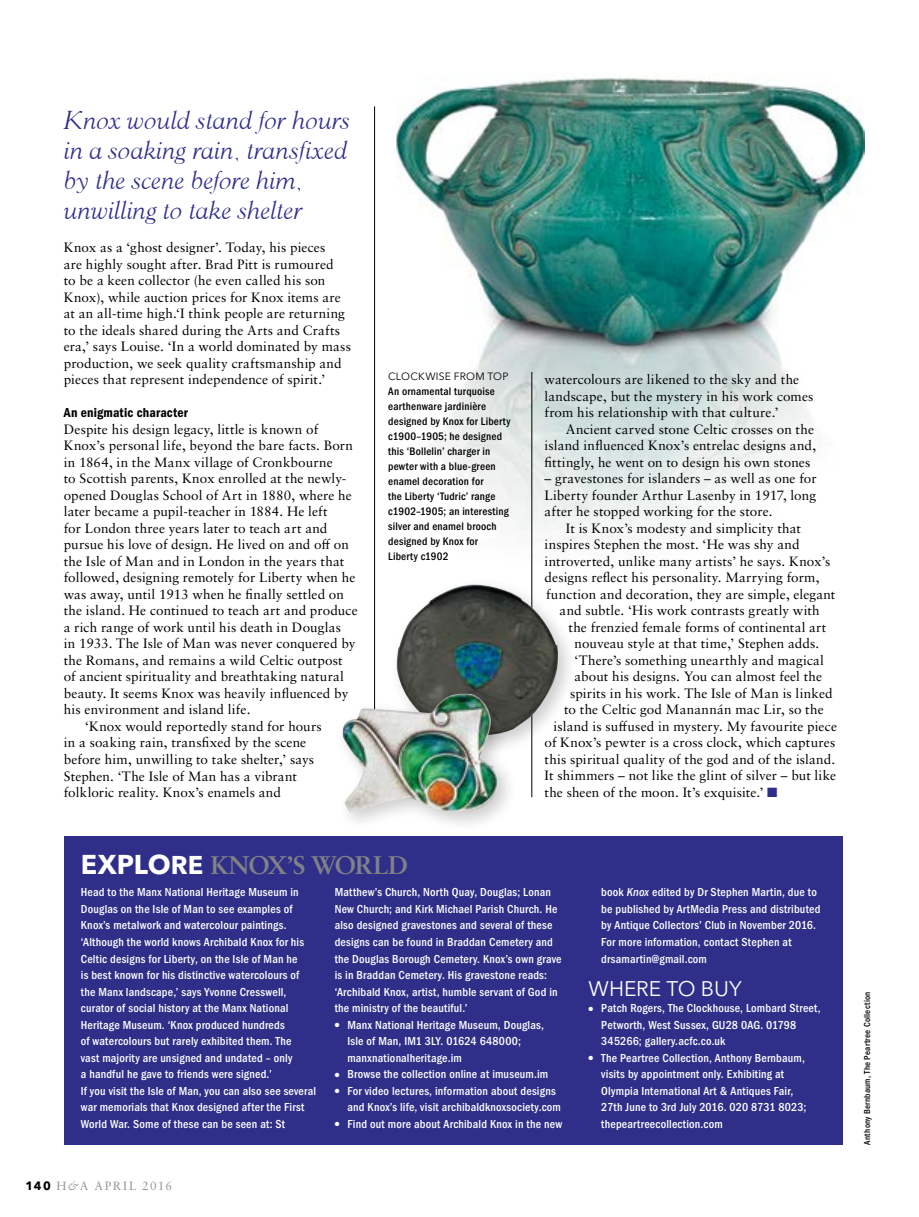
<style>
.page{position:relative;width:919px;height:1217px;background:#fff}
.page>*{position:absolute;margin:0;border:0;box-sizing:border-box;transform-origin:0 0}
.t1{font:italic 300 27px/30px "Goudy Thiry Eight RR";letter-spacing:.005em;color:#2f2f8a}
.t2{font:700 25.5px "Sabon LT Pro";letter-spacing:-.045em;color:#808285}
.t3{font:21px "Avenir Next LT Pro";color:#fff}
.t4{font:13.5px/16.5px "Sabon LT Pro";letter-spacing:.01em;color:#000}
.t5{font:13.5px "ITC Franklin Gothic Std Dm Cd";letter-spacing:.01em;color:#000}
.t6{font:500 condensed 12px/16.5px "ITC Franklin Gothic Std";letter-spacing:.015em;color:#fff}
.t7{font:12px "Sabon LT Pro";letter-spacing:.115em;color:#939598}
.t8{font:500 condensed 11.25px/15px "ITC Franklin Gothic Std";letter-spacing:.015em;color:#000}
.t9{font:10.5px "Avenir Next LT Pro";letter-spacing:.02em;color:#000}
.t10{font:500 condensed 9px "ITC Franklin Gothic Std";letter-spacing:.02em;color:#000}
.s1{color:#2f2f8a}
.s2{font-family:"Avenir Next LT Pro";font-size:27px;color:#fff}
.s3{font-family:"Avenir Next LT Pro";color:#fff}
.s4{font-family:"Avenir Next LT Pro";font-weight:700;color:#000}
.s5{font-style:italic}
</style>
<div class="page">
<img style="left:396px;top:77px;width:467px;height:500px">
<div style="left:64px;top:836px;width:778px;height:308px;background:#2f2f8a"></div>
<hr style="left:374px;top:106px;width:1px;height:691px;background:#000">
<hr style="left:531px;top:372px;width:1px;height:425px;background:#000">
<div style="left:389px;top:577px;width:188px;height:177px;background:#000;opacity:.2"></div>
<img style="left:396px;top:584px;width:163px;height:152px">
<div style="left:335px;top:686px;width:182px;height:146px;background:#000;opacity:.2"></div>
<img style="left:341px;top:693px;width:157px;height:119px">
<h1 class="t1" style="left:64px;top:105px;width:288px">Knox would stand for hours in a soaking rain, transfixed by the scene before him, unwilling to take shelter</h1>
<p class="t4" style="left:64px;top:239px;width:288px">Knox as a ‘ghost designer’. Today, his pieces<br>are highly sought after. Brad Pitt is rumoured<br>to be a keen collector (he even called his son Knox), while auction prices for Knox items are at an all-time high.‘I think people are returning to the ideals shared during the Arts and Crafts era,’ says Louise. ‘In a world dominated by mass production, we seek quality craftsmanship and pieces that represent independence of spirit.’</p>
<p class="t5" style="left:64px;top:405px;width:126px">An enigmatic character</p>
<p class="t4" style="left:64px;top:420px;width:256px">Despite his design legacy, little is known of</p>
<p class="t4" style="left:64px;top:437px;width:290px">Knox’s personal life, beyond the bare facts. Born</p>
<p class="t4" style="left:64px;top:453px;width:270px">in 1864, in the Manx village of Cronkbourne</p>
<p class="t4" style="left:64px;top:470px;width:284px">to Scottish parents, Knox enrolled at the newly-</p>
<p class="t4" style="left:64px;top:486px;width:289px">opened Douglas School of Art in 1880, where he</p>
<p class="t4" style="left:64px;top:503px;width:265px">later became a pupil-teacher in 1884. He left</p>
<p class="t4" style="left:64px;top:519px;width:265px">for London three years later to teach art and</p>
<p class="t4" style="left:64px;top:536px;width:286px">pursue his love of design. He lived on and off on</p>
<p class="t4" style="left:64px;top:552px;width:282px">the Isle of Man and in London in the years that</p>
<p class="t4" style="left:64px;top:569px;width:293px">followed, designing remotely for Liberty when he</p>
<p class="t4" style="left:64px;top:585px;width:282px">was away, until 1913 when he finally settled on</p>
<p class="t4" style="left:64px;top:602px;width:295px">the island. He continued to teach art and produce</p>
<p class="t4" style="left:64px;top:618px;width:278px">a rich range of work until his death in Douglas</p>
<p class="t4" style="left:64px;top:635px;width:293px">in 1933. The Isle of Man was never conquered by</p>
<p class="t4" style="left:64px;top:651px;width:280px">the Romans, and remains a wild Celtic outpost</p>
<p class="t4" style="left:64px;top:668px;width:281px">of ancient spirituality and breathtaking natural</p>
<p class="t4" style="left:64px;top:684px;width:286px">beauty. It seems Knox was heavily influenced by</p>
<p class="t4" style="left:64px;top:701px;width:188px">his environment and island life.</p>
<p class="t4" style="left:85px;top:717px;width:238px">‘Knox would reportedly stand for hours</p>
<p class="t4" style="left:64px;top:734px;width:244px">in a soaking rain, transfixed by the scene</p>
<p class="t4" style="left:64px;top:750px;width:252px">before him, unwilling to take shelter,’ says</p>
<p class="t4" style="left:64px;top:767px;width:235px">Stephen. ‘The Isle of Man has a vibrant</p>
<p class="t4" style="left:64px;top:783px;width:219px">folkloric reality. Knox’s enamels and</p>
<p class="t9" style="left:388px;top:370px;width:122px">CLOCKWISE FROM TOP</p>
<p class="t8" style="left:388px;top:383px;width:124px">An ornamental turquoise earthenware jardinière designed by Knox for Liberty c1900–1905; he designed this ‘Bollelin’ charger in pewter with a blue-green enamel decoration for<br>the Liberty ‘Tudric’ range c1902–1905; an interesting silver and enamel brooch designed by Knox for<br>Liberty c1902</p>
<p class="t4" style="left:544px;top:371px;width:270px">watercolours are likened to the sky and the landscape, but the mystery in his work comes from his relationship with that culture.’</p>
<p class="t4" style="left:544px;top:420px;width:273px;text-indent:21px">Ancient carved stone Celtic crosses on the island influenced Knox’s entrelac designs and, fittingly, he went on to design his own stones</p>
<p class="t4" style="left:544px;top:470px;width:273px;text-align:justify">– gravestones for islanders – as well as one for Liberty founder Arthur Lasenby in 1917, long after he stopped working for the store.</p>
<p class="t4" style="left:566px;top:519px;width:237px">It is Knox’s modesty and simplicity that</p>
<p class="t4" style="left:544px;top:536px;width:256px">inspires Stephen the most. ‘He was shy and</p>
<p class="t4" style="left:544px;top:552px;width:287px">introverted, unlike many artists’ he says. Knox’s</p>
<p class="t4" style="left:544px;top:569px;width:276px">designs reflect his personality. Marrying form,</p>
<p class="t4" style="left:546px;top:585px;width:291px">function and decoration, they are simple, elegant</p>
<p class="t4" style="left:559px;top:602px;width:262px">and subtle. ‘His work contrasts greatly with</p>
<p class="t4" style="left:568px;top:618px;width:259px">the frenzied female forms of continental art</p>
<p class="t4" style="left:574px;top:635px;width:246px">nouveau style at that time,’ Stephen adds.</p>
<p class="t4" style="left:574px;top:651px;width:251px">‘There’s something unearthly and magical</p>
<p class="t4" style="left:574px;top:668px;width:249px">about his designs. You can almost feel the</p>
<p class="t4" style="left:570px;top:684px;width:264px">spirits in his work. The Isle of Man is linked</p>
<p class="t4" style="left:564px;top:701px;width:261px">to the Celtic god Manannán mac Lir, so the</p>
<p class="t4" style="left:553px;top:717px;width:285px">island is suffused in mystery. My favourite piece</p>
<p class="t4" style="left:544px;top:734px;width:292px">of Knox’s pewter is a cross clock, which captures</p>
<p class="t4" style="left:544px;top:750px;width:292px">this spiritual quality of the god and of the island.</p>
<p class="t4" style="left:544px;top:767px;width:293px">It shimmers – not like the glint of silver – but like</p>
<p class="t4" style="left:544px;top:783px;width:234px">the sheen of the moon. It’s exquisite.’ <span class="s1">■</span></p>
<h2 class="t2" style="left:81px;top:848px;width:328px"><span class="s2">EXPLO</span><span class="s3">RE</span> KNOX’S WORLD</h2>
<p class="t6" style="left:81px;top:884px;width:237px">Head to the Manx National Heritage Museum in Douglas on the Isle of Man to see examples of Knox’s metalwork and watercolour paintings. ‘Although the world knows Archibald Knox for his Celtic designs for Liberty, on the Isle of Man he<br>is best known for his distinctive watercolours of the Manx landscape,’ says Yvonne Cresswell, curator of social history at the Manx National Heritage Museum. ‘Knox produced hundreds<br>of watercolours but rarely exhibited them. The<br>vast majority are unsigned and undated – only<br>a handful he gave to friends were signed.’<br>If you visit the Isle of Man, you can also see several war memorials that Knox designed after the First World War. Some of these can be seen at: St</p>
<p class="t6" style="left:334px;top:884px;width:228px">Matthew’s Church, North Quay, Douglas; Lonan New Church; and Kirk Michael Parish Church. He also designed gravestones and several of these designs can be found in Braddan Cemetery and the Douglas Borough Cemetery. Knox’s own grave is in Braddan Cemetery. His gravestone reads: ‘Archibald Knox, artist, humble servant of God in the ministry of the beautiful.’</p>
<p class="t6" style="left:347px;top:1016px;width:198px;text-indent:-13px">● Manx National Heritage Museum, Douglas,<br>Isle of Man, IM1 3LY. 01624 648000; manxnationalheritage.im</p>
<p class="t6" style="left:334px;top:1065px;width:215px">● Browse the collection online at imuseum.im</p>
<p class="t6" style="left:347px;top:1082px;width:215px;text-indent:-13px">● For video lectures, information about designs and Knox’s life, visit archibaldknoxsociety.com</p>
<p class="t6" style="left:334px;top:1115px;width:229px">● Find out more about Archibald Knox in the new</p>
<p class="t7" style="left:26px;top:1177px;width:148px"><span class="s4">140</span> H<span class="s5">&amp;</span>A APRIL 2016</p>
<p class="t6" style="left:601px;top:884px;width:221px">book <span class="s5">Knox</span> edited by Dr Stephen Martin, due to be published by ArtMedia Press and distributed by Antique Collectors’ Club in November 2016.<br>For more information, contact Stephen at drsamartin@gmail.com</p>
<h3 class="t3" style="left:588px;top:975px;width:155px">WHERE TO BUY</h3>
<p class="t6" style="left:601px;top:999px;width:221px;text-indent:-13px">● Patch Rogers, The Clockhouse, Lombard Street,<br>Petworth, West Sussex, GU28 0AG. 01798<br>345266; gallery.acfc.co.uk</p>
<p class="t6" style="left:601px;top:1049px;width:207px;text-indent:-13px">● The Peartree Collection, Anthony Bernbaum, visits by appointment only. Exhibiting at Olympia International Art &amp; Antiques Fair, 27th June to 3rd July 2016. 020 8731 8023; thepeartreecollection.com</p>
<p class="t10" style="left:861px;top:1144px;width:154px;rotate:-90deg">Anthony Bernbaum, The Peartree Collection</p>
</div>
